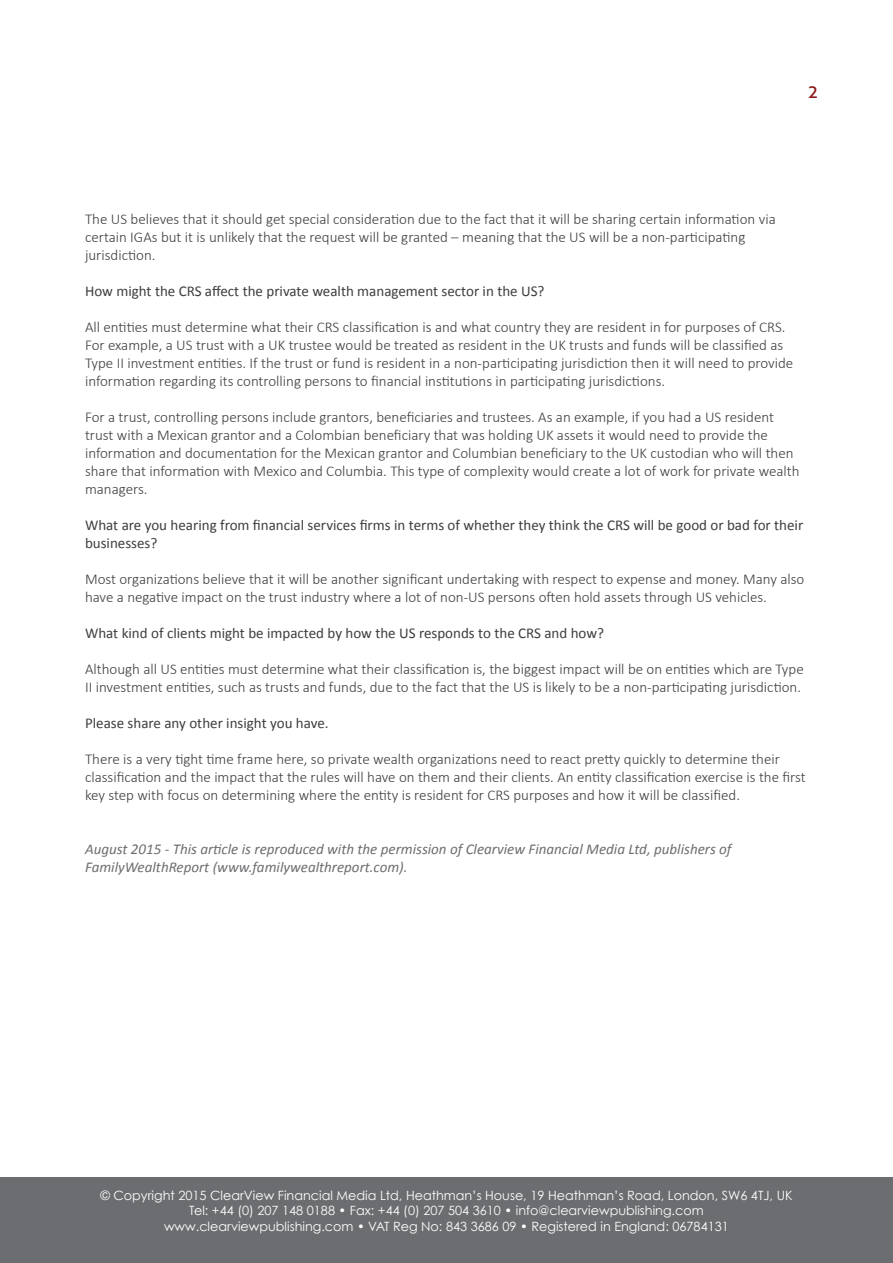
<style>
.page{position:relative;width:893px;height:1263px;background:#fff}
.page>*{position:absolute;margin:0;border:0;box-sizing:border-box;transform-origin:0 0}
.t1{font:18px "Aller";color:#8b181b}
.t2{font:300 15px/18px "Calibri";color:#3e3e3f}
.t3{font:15px/18px "Calibri";color:#3e3e3f}
.t4{font:italic 15px/18px "Calibri";color:#6c6d70}
.t5{font:12.75px/15.8px "Century Gothic";color:#fff;text-align:center}
</style>
<div class="page">
<div style="left:0;top:1178px;width:893px;height:85px;background:#6c6d70"></div>
<p class="t1" style="left:808px;top:81px;width:12px">2</p>
<p class="t2" style="left:85px;top:209px;width:692px">The US believes that it should get special consideration due to the fact that it will be sharing certain information via certain IGAs but it is unlikely that the request will be granted – meaning that the US will be a non-participating jurisdiction.</p>
<p class="t3" style="left:85px;top:282px;width:461px">How might the CRS affect the private wealth management sector in the US?</p>
<p class="t2" style="left:85px;top:317px;width:710px">All entities must determine what their CRS classification is and what country they are resident in for purposes of CRS.<br>For example, a US trust with a UK trustee would be treated as resident in the UK trusts and funds will be classified as Type II investment entities. If the trust or fund is resident in a non-participating jurisdiction then it will need to provide information regarding its controlling persons to financial institutions in participating jurisdictions.</p>
<p class="t2" style="left:85px;top:407px;width:716px">For a trust, controlling persons include grantors, beneficiaries and trustees. As an example, if you had a US resident trust with a Mexican grantor and a Colombian beneficiary that was holding UK assets it would need to provide the information and documentation for the Mexican grantor and Columbian beneficiary to the UK custodian who will then share that information with Mexico and Columbia. This type of complexity would create a lot of work for private wealth managers.</p>
<p class="t3" style="left:85px;top:516px;width:720px">What are you hearing from financial services firms in terms of whether they think the CRS will be good or bad for their businesses?</p>
<p class="t2" style="left:85px;top:569px;width:721px">Most organizations believe that it will be another significant undertaking with respect to expense and money. Many also have a negative impact on the trust industry where a lot of non-US persons often hold assets through US vehicles.</p>
<p class="t3" style="left:85px;top:624px;width:521px">What kind of clients might be impacted by how the US responds to the CRS and how?</p>
<p class="t2" style="left:85px;top:659px;width:720px">Although all US entities must determine what their classification is, the biggest impact will be on entities which are Type<br>II investment entities, such as trusts and funds, due to the fact that the US is likely to be a non-participating jurisdiction.</p>
<p class="t3" style="left:85px;top:714px;width:245px">Please share any other insight you have.</p>
<p class="t2" style="left:85px;top:749px;width:722px">There is a very tight time frame here, so private wealth organizations need to react pretty quickly to determine their classification and the impact that the rules will have on them and their clients. An entity classification exercise is the first key step with focus on determining where the entity is resident for CRS purposes and how it will be classified.</p>
<p class="t4" style="left:85px;top:839px;width:648px">August 2015 - This article is reproduced with the permission of Clearview Financial Media Ltd, publishers of<br>FamilyWealthReport (www.familywealthreport.com).</p>
<p class="t5" style="left:100px;top:1187px;width:694px">© Copyright 2015 ClearView Financial Media Ltd, Heathman’s House, 19 Heathman’s Road, London, SW6 4TJ, UK<br>Tel: +44 (0) 207 148 0188 • Fax: +44 (0) 207 504 3610 • info@clearviewpublishing.com www.clearviewpublishing.com • VAT Reg No: 843 3686 09 • Registered in England: 06784131</p>
</div>
